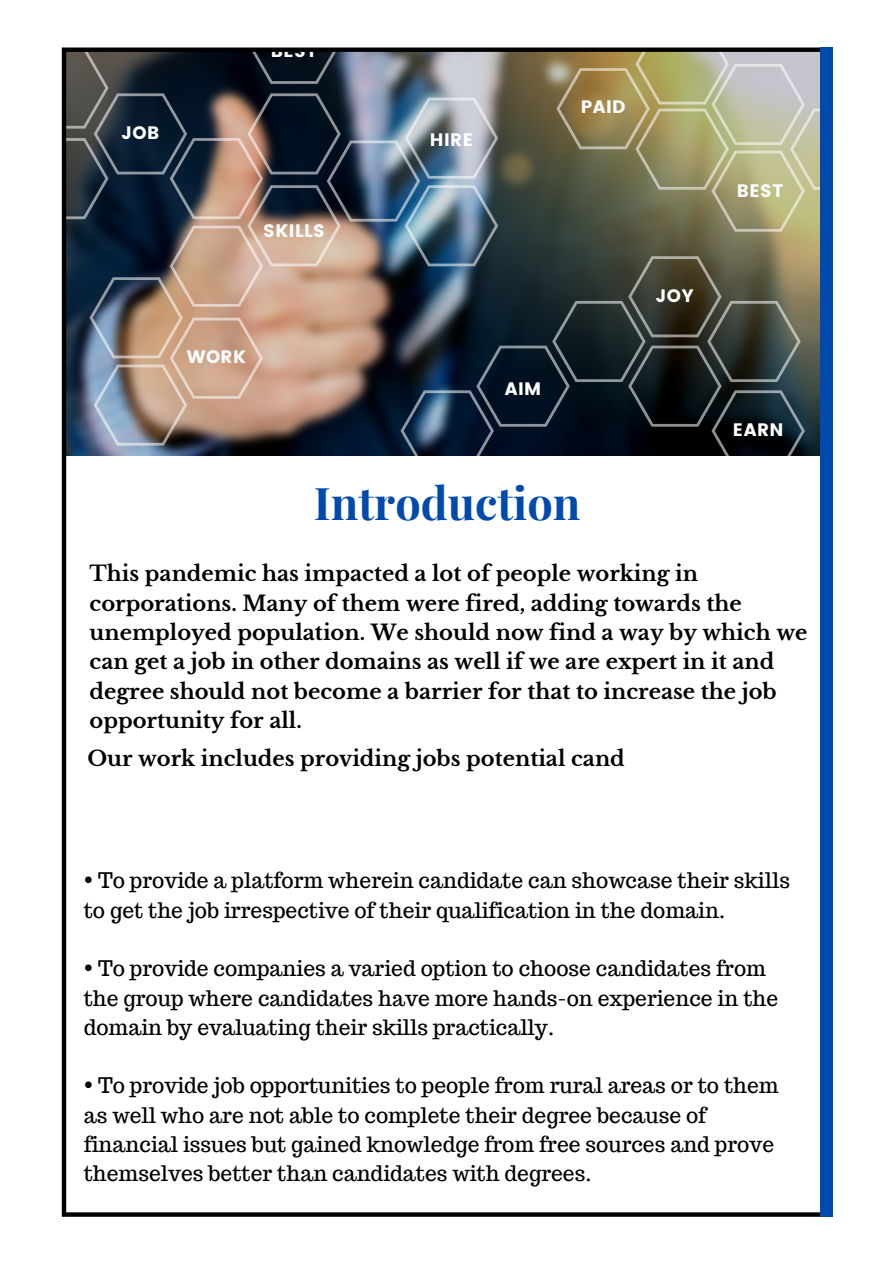
<style>
.page{position:relative;width:894px;height:1264px;background:#fff}
.page>*{position:absolute;margin:0;border:0;box-sizing:border-box;transform-origin:0 0}
.t1{font:700 45px "Playfair Display";color:#004aad}
.t2{font:21px/29.2px "Trocchi";color:#000}
.t3{font:700 21px/29.2px "Libre Baskerville";color:#000}
.t4{font:18px "Poppins";letter-spacing:.025em;color:#fff}
</style>
<div class="page">
<img style="left:62px;top:47px;width:758px;height:1169px">
<div style="left:820px;top:47px;width:12px;height:1170px;background:#004aad"></div>
<p class="t4" style="left:121px;top:122px;width:39px">JOB</p>
<p class="t4" style="left:271px;top:40px;width:48px">BEST</p>
<p class="t4" style="left:263px;top:220px;width:63px">SKILLS</p>
<p class="t4" style="left:187px;top:346px;width:61px">WORK</p>
<p class="t4" style="left:429px;top:129px;width:45px">HIRE</p>
<p class="t4" style="left:580px;top:96px;width:46px">PAID</p>
<p class="t4" style="left:504px;top:378px;width:38px">AIM</p>
<p class="t4" style="left:655px;top:285px;width:40px">JOY</p>
<p class="t1" style="left:314px;top:471px;width:268px">Introduction</p>
<p class="t4" style="left:736px;top:180px;width:48px">BEST</p>
<p class="t4" style="left:732px;top:419px;width:52px">EARN</p>
<p class="t3" style="left:89px;top:559px;width:719px">This pandemic has impacted a lot of people working in corporations. Many of them were fired, adding towards the unemployed population. We should now find a way by which we can get a job in other domains as well if we are expert in it and degree should not become a barrier for that to increase the job opportunity for all.</p>
<p class="t3" style="left:87px;top:744px;width:539px">Our work includes providing jobs potential cand</p>
<p class="t2" style="left:84px;top:866px;width:707px">• To provide a platform wherein candidate can showcase their skills to get the job irrespective of their qualification in the domain.</p>
<p class="t2" style="left:84px;top:953px;width:695px">• To provide companies a varied option to choose candidates from the group where candidates have more hands-on experience in the domain by evaluating their skills practically.</p>
<p class="t2" style="left:84px;top:1070px;width:696px">• To provide job opportunities to people from rural areas or to them as well who are not able to complete their degree because of financial issues but gained knowledge from free sources and prove themselves better than candidates with degrees.</p>
</div>
